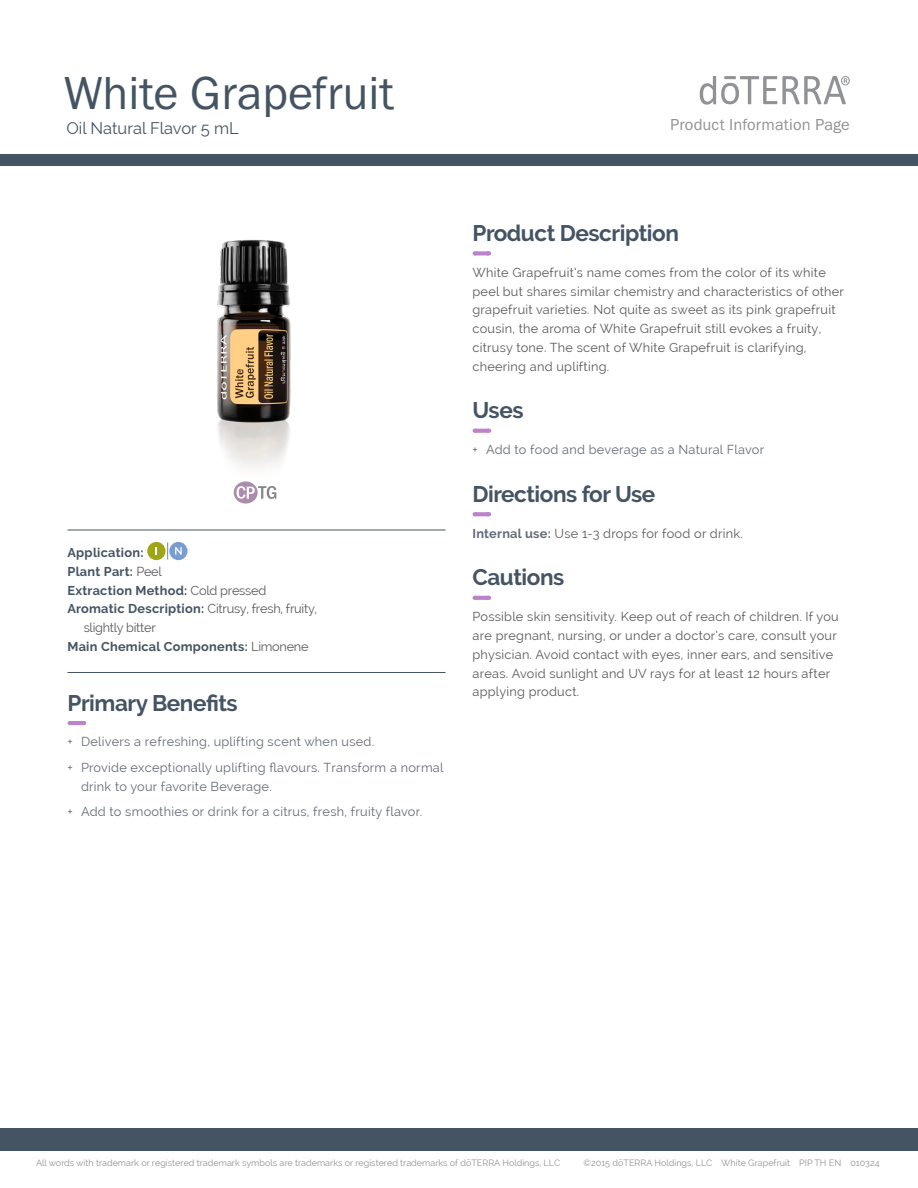
<style>
.page{position:relative;width:918px;height:1188px;background:#fff}
.page>*{position:absolute;margin:0;border:0;box-sizing:border-box;transform-origin:0 0}
.Main_Title{font:48px "Franklin Gothic URW Boo";color:#445463}
.Header__Sanctuary_dash{font:700 22.5px "Raleway";letter-spacing:-.02em;color:#445463}
.t1{font:16.5px "Franklin Gothic URW Boo";letter-spacing:.005em;color:#919295}
.Product_Descriptor_Title_Italic{font:16.5px "Raleway";color:#445463}
.Oil_Attributes_Panel{font:12.75px/18.8px "Raleway";letter-spacing:.02em;color:#5a5a5d}
.t2{font:12.75px/18.8px "Raleway";letter-spacing:.02em;color:#646b78}
.Oil_Attributes_Panel-2{font:700 12.75px "Raleway";letter-spacing:.02em;color:#445463}
.Oil_Attributes_Panel-3{font:12.75px/18.8px "Raleway";letter-spacing:-.02em;color:#5a5a5d}
.Directions____body{font:12.75px "Raleway";letter-spacing:.02em;color:#5a5a5d}
.Oil_Attributes_Top___Rule{font:700 12.75px "Raleway";letter-spacing:.02em;color:#445463}
.Footer_Right{font:9px "Raleway";color:#919295}
.s1{font-weight:400;color:#5a5a5d}
.s2{font-weight:700;color:#445463}
.s3{font-weight:700;color:#646b78}
</style>
<div class="page">
<div style="left:0;top:155px;width:918px;height:11px;background:#445463"></div>
<svg style="left:700px;top:76px;width:150px;height:29px"></svg>
<div style="left:0;top:1128px;width:918px;height:23px;background:#445463"></div>
<svg style="left:475px;top:251px;width:14px;height:4px"></svg>
<svg style="left:475px;top:429px;width:14px;height:4px"></svg>
<svg style="left:475px;top:512px;width:14px;height:4px"></svg>
<svg style="left:475px;top:596px;width:14px;height:4px"></svg>
<hr style="left:68px;top:530px;width:378px;height:1px;background:#445463">
<svg style="left:70px;top:721px;width:14px;height:4px"></svg>
<svg style="left:167px;top:542px;width:1px;height:18px"></svg>
<div style="left:147px;top:542px;width:19px;height:18px;background:#9ea615;border-radius:50%"></div>
<div style="left:169px;top:542px;width:19px;height:18px;background:#799cd1;border-radius:50%"></div>
<svg style="left:175px;top:547px;width:7px;height:8px"></svg>
<svg style="left:234px;top:481px;width:42px;height:23px"></svg>
<img style="left:216px;top:239px;width:75px;height:229px">
<hr style="left:68px;top:672px;width:378px;height:1px;background:#445463">
<p class="Main_Title" style="left:64px;top:63px;width:332px">White Grapefruit</p>
<p class="Product_Descriptor_Title_Italic" style="left:66px;top:119px;width:174px">Oil Natural Flavor 5 mL</p>
<p class="t1" style="left:670px;top:114px;width:181px">Product Information Page</p>
<p class="Oil_Attributes_Top___Rule" style="left:68px;top:545px;width:78px">Application:</p>
<p class="Oil_Attributes_Panel-2" style="left:68px;top:564px;width:96px">Plant Part: <span class="s1">Peel</span></p>
<p class="Oil_Attributes_Panel-2" style="left:68px;top:583px;width:200px">Extraction Method: <span class="s1">Cold pressed</span></p>
<p class="Oil_Attributes_Panel-3" style="left:84px;top:600px;width:235px;text-indent:-16px"><span class="s2">Aromatic Description:</span> Citrusy, fresh, fruity, slightly bitter</p>
<p class="Oil_Attributes_Panel-2" style="left:68px;top:639px;width:243px">Main Chemical Components: <span class="s1">Limonene</span></p>
<p class="Header__Sanctuary_dash" style="left:68px;top:690px;width:172px">Primary Benefits</p>
<p class="t2" style="left:68px;top:733px;width:308px">+ Delivers a refreshing, uplifting scent when used.</p>
<p class="t2" style="left:81px;top:758px;width:364px;text-indent:-14px">+ Provide exceptionally uplifting flavours. Transform a normal drink to your favorite Beverage.</p>
<p class="t2" style="left:68px;top:802px;width:356px">+ Add to smoothies or drink for a citrus, fresh, fruity flavor.</p>
<p class="Header__Sanctuary_dash" style="left:472px;top:220px;width:208px">Product Description</p>
<p class="Oil_Attributes_Panel" style="left:472px;top:263px;width:373px">White Grapefruit’s name comes from the color of its white peel but shares similar chemistry and characteristics of other grapefruit varieties. Not quite as sweet as its pink grapefruit cousin, the aroma of White Grapefruit still evokes a fruity, citrusy tone. The scent of White Grapefruit is clarifying, cheering and uplifting.</p>
<p class="Header__Sanctuary_dash" style="left:472px;top:398px;width:53px">Uses</p>
<p class="t2" style="left:472px;top:440px;width:293px">+ Add to food and beverage as a Natural Flavor</p>
<p class="Header__Sanctuary_dash" style="left:472px;top:481px;width:184px">Directions for Use</p>
<p class="Directions____body" style="left:472px;top:526px;width:272px"><span class="s3">Internal use:</span> Use 1-3 drops for food or drink.</p>
<p class="Header__Sanctuary_dash" style="left:472px;top:565px;width:93px">Cautions</p>
<p class="Oil_Attributes_Panel" style="left:472px;top:607px;width:368px">Possible skin sensitivity. Keep out of reach of children. If you are pregnant, nursing, or under a doctor’s care, consult your physician. Avoid contact with eyes, inner ears, and sensitive areas. Avoid sunlight and UV rays for at least 12 hours after applying product.</p>
<p class="Footer_Right" style="left:36px;top:1158px;width:526px">All words with trademark or registered trademark symbols are trademarks or registered trademarks of dōTERRA Holdings, LLC</p>
<p class="Footer_Right" style="left:584px;top:1158px;width:298px">©2015 dōTERRA Holdings, LLC White Grapefruit PIP TH EN 010324</p>
</div>
